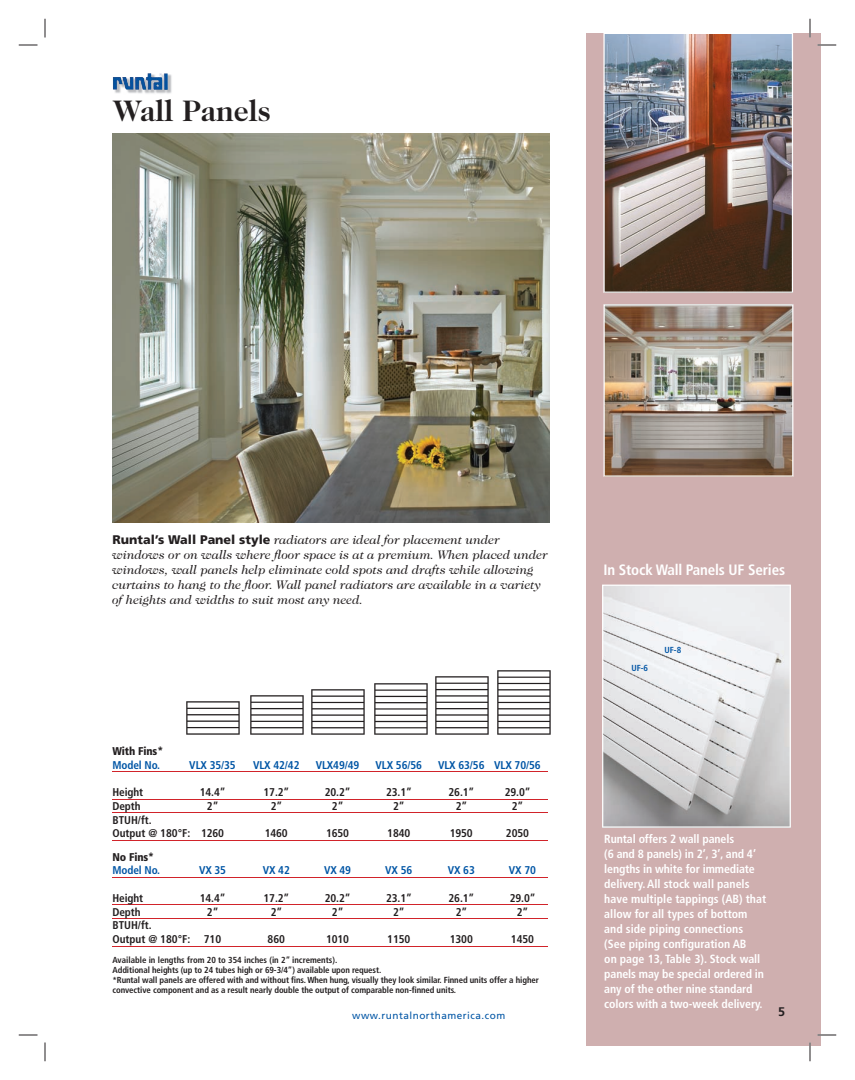
<style>
.page{position:relative;width:855px;height:1080px;background:#fff}
.page>*{position:absolute;margin:0;border:0;box-sizing:border-box;transform-origin:0 0}
.t1{font:700 30px "Caslon Two Twenty Four";color:#231f20}
.t2{font:700 condensed 15px "Frutiger";letter-spacing:-.01em;color:#fff}
.t3{font:italic 12.5px/15px "Caslon Two Twenty Four";color:#231f20}
.t4{font:700 12.5px "Frutiger";color:#231f20}
.t5{font:700 condensed 11.88px/15px "Frutiger";letter-spacing:-.01em;color:#fff}
.t6{font:700 condensed 11.25px "Frutiger";letter-spacing:-.01em;color:#231f20}
.t7{font:700 condensed 11.25px "Frutiger";letter-spacing:-.01em;color:#0155a5}
.t8{font:900 condensed 11.25px "Frutiger";letter-spacing:-.01em;color:#231f20}
.t9{font:10px "Frutiger";letter-spacing:.05em;color:#0155a5}
.t10{font:700 condensed 8.75px/10px "Frutiger";letter-spacing:-.01em;color:#231f20}
.t11{font:700 condensed 8.75px "Frutiger";color:#0155a5}
.s1{font-family:"Frutiger";font-weight:900;font-style:normal}
</style>
<div class="page">
<div style="left:587px;top:34px;width:234px;height:1012px;background:#cfafaf"></div>
<img style="left:114px;top:74px;width:58px;height:20px">
<img style="left:137px;top:73px;width:31px;height:17px">
<hr style="left:112px;top:771px;width:436px;height:1px;background:#d1232a">
<hr style="left:112px;top:799px;width:436px;height:1px;background:#d1232a">
<hr style="left:112px;top:813px;width:436px;height:1px;background:#d1232a">
<hr style="left:112px;top:840px;width:436px;height:1px;background:#d1232a">
<hr style="left:112px;top:877px;width:436px;height:1px;background:#d1232a">
<hr style="left:112px;top:905px;width:436px;height:1px;background:#d1232a">
<hr style="left:112px;top:918px;width:436px;height:1px;background:#d1232a">
<hr style="left:112px;top:946px;width:436px;height:1px;background:#d1232a">
<img style="left:311px;top:689px;width:54px;height:46px">
<img style="left:250px;top:695px;width:54px;height:40px">
<img style="left:186px;top:701px;width:54px;height:34px">
<img style="left:435px;top:676px;width:54px;height:59px">
<img style="left:497px;top:670px;width:54px;height:65px">
<img style="left:374px;top:683px;width:54px;height:52px">
<img style="left:112px;top:133px;width:437px;height:390px">
<img style="left:603px;top:34px;width:190px;height:259px">
<img style="left:604px;top:304px;width:189px;height:173px">
<svg style="left:602px;top:585px;width:189px;height:243px;background:#d6d6d8"></svg>
<svg style="left:19px;top:44px;width:19px;height:2px"></svg>
<svg style="left:818px;top:44px;width:18px;height:2px"></svg>
<svg style="left:19px;top:1034px;width:19px;height:2px"></svg>
<svg style="left:818px;top:1034px;width:18px;height:2px"></svg>
<svg style="left:44px;top:19px;width:2px;height:19px"></svg>
<svg style="left:44px;top:1042px;width:2px;height:19px"></svg>
<svg style="left:809px;top:19px;width:2px;height:19px"></svg>
<svg style="left:809px;top:1042px;width:2px;height:19px"></svg>
<h1 class="t1" style="left:113px;top:99px;width:62px">W ll</h1>
<h1 class="t1" style="left:141px;top:99px;width:131px">a Panels</h1>
<p class="t3" style="left:112px;top:533px;width:437px"><span class="s1">Runtal’s Wall Panel style</span> radiators are ideal for placement under windows or on walls where floor space is at a premium. When placed under windows, wall panels help eliminate cold spots and drafts while allowing curtains to hang to the floor. Wall panel radiators are available in a variety of heights and widths to suit most any need.</p>
<p class="t2" style="left:603px;top:564px;width:183px">In Stock Wall Panels UF Series</p>
<p class="t11" style="left:631px;top:664px;width:18px">UF-6</p>
<p class="t11" style="left:665px;top:647px;width:18px">UF-8</p>
<p class="t8" style="left:112px;top:746px;width:52px">With Fins*</p>
<p class="t7" style="left:112px;top:760px;width:49px">Model No.</p>
<p class="t7" style="left:189px;top:760px;width:48px">VLX 35/35</p>
<p class="t7" style="left:253px;top:760px;width:48px">VLX 42/42</p>
<p class="t7" style="left:316px;top:760px;width:45px">VLX49/49</p>
<p class="t7" style="left:376px;top:760px;width:48px">VLX 56/56</p>
<p class="t7" style="left:438px;top:760px;width:104px">VLX 63/56 VLX 70/56</p>
<p class="t6" style="left:112px;top:788px;width:32px">Height</p>
<p class="t6" style="left:200px;top:788px;width:27px">14.4”</p>
<p class="t6" style="left:264px;top:788px;width:27px">17.2”</p>
<p class="t6" style="left:325px;top:788px;width:27px">20.2”</p>
<p class="t6" style="left:386px;top:788px;width:27px">23.1”</p>
<p class="t6" style="left:449px;top:788px;width:27px">26.1”</p>
<p class="t6" style="left:505px;top:788px;width:27px">29.0”</p>
<p class="t6" style="left:112px;top:801px;width:30px">Depth</p>
<p class="t6" style="left:207px;top:801px;width:13px">2”</p>
<p class="t6" style="left:271px;top:801px;width:13px">2”</p>
<p class="t6" style="left:332px;top:801px;width:13px">2”</p>
<p class="t6" style="left:393px;top:801px;width:13px">2”</p>
<p class="t6" style="left:456px;top:801px;width:13px">2”</p>
<p class="t6" style="left:512px;top:801px;width:13px">2”</p>
<p class="t6" style="left:112px;top:829px;width:113px">Output @ 180°F: 1260</p>
<p class="t6" style="left:265px;top:829px;width:25px">1460</p>
<p class="t6" style="left:326px;top:829px;width:25px">1650</p>
<p class="t6" style="left:387px;top:829px;width:25px">1840</p>
<p class="t6" style="left:450px;top:829px;width:25px">1950</p>
<p class="t6" style="left:506px;top:829px;width:25px">2050</p>
<p class="t8" style="left:112px;top:852px;width:43px">No Fins*</p>
<p class="t7" style="left:112px;top:866px;width:49px">Model No.</p>
<p class="t7" style="left:199px;top:866px;width:29px">VX 35</p>
<p class="t7" style="left:263px;top:866px;width:29px">VX 42</p>
<p class="t7" style="left:324px;top:866px;width:29px">VX 49</p>
<p class="t7" style="left:385px;top:866px;width:29px">VX 56</p>
<p class="t7" style="left:448px;top:866px;width:29px">VX 63</p>
<p class="t7" style="left:509px;top:866px;width:29px">VX 70</p>
<p class="t6" style="left:112px;top:893px;width:32px">Height</p>
<p class="t6" style="left:200px;top:893px;width:27px">14.4”</p>
<p class="t6" style="left:264px;top:893px;width:27px">17.2”</p>
<p class="t6" style="left:325px;top:893px;width:27px">20.2”</p>
<p class="t6" style="left:386px;top:893px;width:27px">23.1”</p>
<p class="t6" style="left:449px;top:893px;width:27px">26.1”</p>
<p class="t6" style="left:510px;top:893px;width:27px">29.0”</p>
<p class="t6" style="left:112px;top:907px;width:30px">Depth</p>
<p class="t6" style="left:207px;top:907px;width:13px">2”</p>
<p class="t6" style="left:271px;top:907px;width:13px">2”</p>
<p class="t6" style="left:332px;top:907px;width:13px">2”</p>
<p class="t6" style="left:393px;top:907px;width:13px">2”</p>
<p class="t6" style="left:456px;top:907px;width:13px">2”</p>
<p class="t6" style="left:517px;top:907px;width:13px">2”</p>
<p class="t6" style="left:112px;top:935px;width:110px">Output @ 180°F: 710</p>
<p class="t6" style="left:268px;top:935px;width:19px">860</p>
<p class="t6" style="left:326px;top:935px;width:25px">1010</p>
<p class="t6" style="left:387px;top:935px;width:25px">1150</p>
<p class="t6" style="left:450px;top:935px;width:25px">1300</p>
<p class="t6" style="left:511px;top:935px;width:25px">1450</p>
<p class="t10" style="left:112px;top:955px;width:428px">Available in lengths from 20 to 354 inches (in 2” increments).<br>Additional heights (up to 24 tubes high or 69-3/4”) available upon request.<br>*Runtal wall panels are offered with and without fins. When hung, visually they look similar. Finned units offer a higher convective component and as a result nearly double the output of comparable non-finned units.</p>
<p class="t6" style="left:112px;top:815px;width:41px">BTUH/ft.</p>
<p class="t5" style="left:604px;top:832px;width:163px">Runtal offers 2 wall panels<br>(6 and 8 panels) in 2’, 3’, and 4’ lengths in white for immediate delivery. All stock wall panels have multiple tappings (AB) that allow for all types of bottom and side piping connections (See piping configuration AB<br>on page 13, Table 3). Stock wall panels may be special ordered in any of the other nine standard colors with a two-week delivery.</p>
<p class="t6" style="left:112px;top:921px;width:41px">BTUH/ft.</p>
<p class="t9" style="left:352px;top:1012px;width:155px">www.runtalnorthamerica.com</p>
<p class="t4" style="left:778px;top:1007px;width:8px">5</p>
</div>
